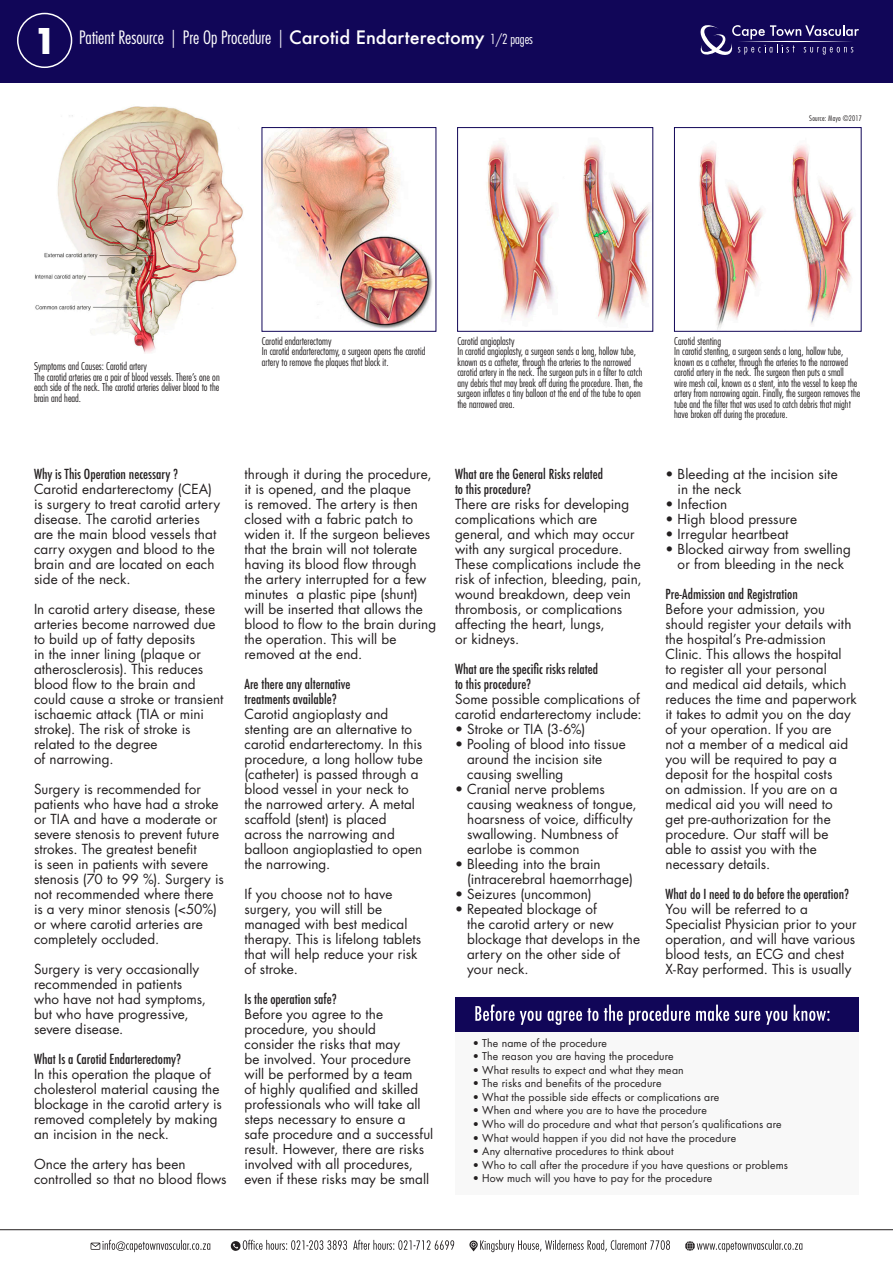
<style>
.page{position:relative;width:893px;height:1263px;background:#fff}
.page>*{position:absolute;margin:0;border:0;box-sizing:border-box;transform-origin:0 0}
.t1{font:700 34.5px "Futura";color:#fff}
.t2{font:300 condensed 18px "Futura Std";color:#fff}
.t3{font:13.5px/15px "Futura Std";letter-spacing:.005em;color:#231f20}
.t4{font:500 condensed 13.5px/15px "Futura";color:#231f20}
.t5{font:300 condensed 10.5px/10.5px "Futura Std";color:#231f20}
.t6{font:10.5px "Futura Std";letter-spacing:.015em;color:#231f20}
.t7{font:300 condensed 7.5px "Futura Std";letter-spacing:.025em;color:#231f20}
.s1{font-family:"Futura";font-weight:500;font-stretch:normal}
.s2{font-size:13.5px}
</style>
<div class="page">
<div style="left:0;top:0;width:893px;height:83px;background:#110658"></div>
<svg style="left:700px;top:25px;width:159px;height:30px"></svg>
<hr style="left:0;top:1229px;width:893px;height:1px;background:#231f20">
<div style="left:17px;top:13px;width:55px;height:55px;border:2px solid #fff;border-radius:50%"></div>
<svg style="left:91px;top:1240px;width:119px;height:12px"></svg>
<svg style="left:231px;top:1240px;width:571px;height:12px"></svg>
<img style="left:35px;top:106px;width:208px;height:247px">
<img style="left:264px;top:129px;width:169px;height:200px">
<img style="left:487px;top:144px;width:164px;height:179px">
<div style="left:457px;top:127px;width:196px;height:204px;border:1px solid #110658"></div>
<img style="left:699px;top:145px;width:154px;height:184px">
<div style="left:674px;top:127px;width:187px;height:204px;border:1px solid #110658"></div>
<div style="left:455px;top:998px;width:404px;height:197px;background:#f8f8f8"></div>
<div style="left:455px;top:998px;width:404px;height:34px;background:#110658"></div>
<svg style="left:475px;top:1004px;width:355px;height:21px"></svg>
<div style="left:183px;top:309px;width:41px;height:22px;background:#fff"></div>
<p class="t1" style="left:33px;top:16px;width:25px">1</p>
<p class="t2" style="left:79px;top:27px;width:456px">Patient Resource | Pre Op Procedure | <span class="s1">Carotid Endarterectomy</span> <span class="s2">1/2 pages</span></p>
<p class="t7" style="left:809px;top:114px;width:54px">Source: Mayo ©2017</p>
<p class="t5" style="left:34px;top:361px;width:114px">Symptoms and Causes: Carotid artery</p>
<p class="t5" style="left:34px;top:371px;width:187px;text-align:justify">The carotid arteries are a pair of blood vessels. There’s one on each side of the neck. The carotid arteries deliver blood to the brain and head.</p>
<p class="t5" style="left:262px;top:335px;width:71px">Carotid endarterectomy</p>
<p class="t5" style="left:262px;top:346px;width:165px">In carotid endarterectomy, a surgeon opens the carotid artery to remove the plaques that block it.</p>
<p class="t5" style="left:457px;top:335px;width:59px">Carotid angioplasty</p>
<p class="t5" style="left:457px;top:346px;width:187px">In carotid angioplasty, a surgeon sends a long, hollow tube, known as a catheter, through the arteries to the narrowed carotid artery in the neck. The surgeon puts in a filter to catch any debris that may break off during the procedure. Then, the surgeon inflates a tiny balloon at the end of the tube to open the narrowed area.</p>
<p class="t5" style="left:674px;top:335px;width:48px">Carotid stenting</p>
<p class="t5" style="left:674px;top:346px;width:188px">In carotid stenting, a surgeon sends a long, hollow tube, known as a catheter, through the arteries to the narrowed carotid artery in the neck. The surgeon then puts a small<br>wire mesh coil, known as a stent, into the vessel to keep the artery from narrowing again. Finally, the surgeon removes the tube and the filter that was used to catch debris that might have broken off during the procedure.</p>
<p class="t4" style="left:34px;top:467px;width:146px">Why is This Operation necessary ?</p>
<p class="t3" style="left:34px;top:482px;width:188px">Carotid endarterectomy (CEA) is surgery to treat carotid artery disease. The carotid arteries are the main blood vessels that carry oxygen and blood to the brain and are located on each side of the neck.</p>
<p class="t3" style="left:34px;top:602px;width:191px">In carotid artery disease, these arteries become narrowed due to build up of fatty deposits<br>in the inner lining (plaque or atherosclerosis). This reduces blood flow to the brain and could cause a stroke or transient ischaemic attack (TIA or mini stroke). The risk of stroke is related to the degree<br>of narrowing.</p>
<p class="t3" style="left:34px;top:782px;width:191px">Surgery is recommended for patients who have had a stroke or TIA and have a moderate or severe stenosis to prevent future strokes. The greatest benefit<br>is seen in patients with severe stenosis (70 to 99 %). Surgery is not recommended where there is a very minor stenosis (&lt;50%) or where carotid arteries are completely occluded.</p>
<p class="t3" style="left:34px;top:962px;width:174px">Surgery is very occasionally recommended in patients who have not had symptoms, but who have progressive, severe disease.</p>
<p class="t4" style="left:34px;top:1052px;width:149px">What Is a Carotid Endarterectomy?</p>
<p class="t3" style="left:34px;top:1067px;width:189px">In this operation the plaque of cholesterol material causing the blockage in the carotid artery is removed completely by making an incision in the neck.</p>
<p class="t3" style="left:34px;top:1157px;width:194px">Once the artery has been controlled so that no blood flows</p>
<p class="t3" style="left:244px;top:467px;width:193px">through it during the procedure, it is opened, and the plaque<br>is removed. The artery is then closed with a fabric patch to widen it. If the surgeon believes that the brain will not tolerate having its blood flow through the artery interrupted for a few minutes a plastic pipe (shunt) will be inserted that allows the blood to flow to the brain during the operation. This will be removed at the end.</p>
<p class="t4" style="left:244px;top:676px;width:107px">Are there any alternative treatments available?</p>
<p class="t3" style="left:244px;top:707px;width:180px">Carotid angioplasty and stenting are an alternative to carotid endarterectomy. In this procedure, a long hollow tube (catheter) is passed through a blood vessel in your neck to the narrowed artery. A metal scaffold (stent) is placed across the narrowing and balloon angioplastied to open the narrowing.</p>
<p class="t3" style="left:244px;top:887px;width:178px">If you choose not to have surgery, you will still be managed with best medical therapy. This is lifelong tablets that will help reduce your risk of stroke.</p>
<p class="t4" style="left:244px;top:991px;width:94px">Is the operation safe?</p>
<p class="t3" style="left:244px;top:1007px;width:190px">Before you agree to the procedure, you should<br>consider the risks that may<br>be involved. Your procedure will be performed by a team<br>of highly qualified and skilled professionals who will take all steps necessary to ensure a<br>safe procedure and a successful result. However, there are risks involved with all procedures, even if these risks may be small</p>
<p class="t4" style="left:455px;top:467px;width:150px">What are the General Risks related to this procedure?</p>
<p class="t3" style="left:455px;top:497px;width:188px">There are risks for developing complications which are general, and which may occur with any surgical procedure.<br>These complications include the risk of infection, bleeding, pain, wound breakdown, deep vein thrombosis, or complications affecting the heart, lungs,<br>or kidneys.</p>
<p class="t4" style="left:455px;top:662px;width:145px">What are the specific risks related to this procedure?</p>
<p class="t3" style="left:455px;top:692px;width:188px">Some possible complications of carotid endarterectomy include:</p>
<p class="t3" style="left:455px;top:722px;width:132px">• Stroke or TIA (3-6%)</p>
<p class="t3" style="left:467px;top:737px;width:160px;text-indent:-12px">• Pooling of blood into tissue around the incision site causing swelling</p>
<p class="t3" style="left:467px;top:782px;width:171px;text-indent:-12px">• Cranial nerve problems causing weakness of tongue, hoarsness of voice, difficulty swallowing. Numbness of earlobe is common</p>
<p class="t3" style="left:467px;top:857px;width:167px;text-indent:-12px">• Bleeding into the brain (intracerebral haemorrhage)</p>
<p class="t3" style="left:455px;top:887px;width:138px">• Seizures (uncommon)</p>
<p class="t3" style="left:467px;top:902px;width:175px;text-indent:-12px">• Repeated blockage of<br>the carotid artery or new blockage that develops in the artery on the other side of your neck.</p>
<p class="t3" style="left:678px;top:467px;width:162px;text-indent:-12px">• Bleeding at the incision site in the neck</p>
<p class="t3" style="left:665px;top:497px;width:63px">• Infection</p>
<p class="t3" style="left:665px;top:512px;width:133px">• High blood pressure</p>
<p class="t3" style="left:665px;top:527px;width:124px">• Irregular heartbeat</p>
<p class="t3" style="left:665px;top:542px;width:187px;text-align:center">• Blocked airway from swelling or from bleeding in the neck</p>
<p class="t4" style="left:665px;top:586px;width:134px">Pre-Admission and Registration</p>
<p class="t3" style="left:665px;top:602px;width:193px">Before your admission, you should register your details with the hospital’s Pre-admission<br>Clinic. This allows the hospital<br>to register all your personal<br>and medical aid details, which reduces the time and paperwork it takes to admit you on the day of your operation. If you are<br>not a member of a medical aid you will be required to pay a deposit for the hospital costs<br>on admission. If you are on a medical aid you will need to<br>get pre-authorization for the procedure. Our staff will be able to assist you with the necessary details.</p>
<p class="t4" style="left:665px;top:886px;width:185px">What do I need to do before the operation?</p>
<p class="t3" style="left:665px;top:902px;width:193px">You will be referred to a<br>Specialist Physician prior to your operation, and will have various blood tests, an ECG and chest<br>X-Ray performed. This is usually</p>
<p class="t6" style="left:473px;top:1036px;width:136px">• The name of the procedure</p>
<p class="t6" style="left:473px;top:1050px;width:202px">• The reason you are having the procedure</p>
<p class="t6" style="left:473px;top:1063px;width:212px">• What results to expect and what they mean</p>
<p class="t6" style="left:473px;top:1077px;width:190px">• The risks and benefits of the procedure</p>
<p class="t6" style="left:473px;top:1090px;width:248px">• What the possible side effects or complications are</p>
<p class="t6" style="left:473px;top:1104px;width:236px">• When and where you are to have the procedure</p>
<p class="t6" style="left:473px;top:1117px;width:310px">• Who will do procedure and what that person’s qualifications are</p>
<p class="t6" style="left:473px;top:1131px;width:265px">• What would happen if you did not have the procedure</p>
<p class="t6" style="left:473px;top:1144px;width:202px">• Any alternative procedures to think about</p>
<p class="t6" style="left:473px;top:1158px;width:317px">• Who to call after the procedure if you have questions or problems</p>
<p class="t6" style="left:473px;top:1171px;width:241px">• How much will you have to pay for the procedure</p>
</div>
